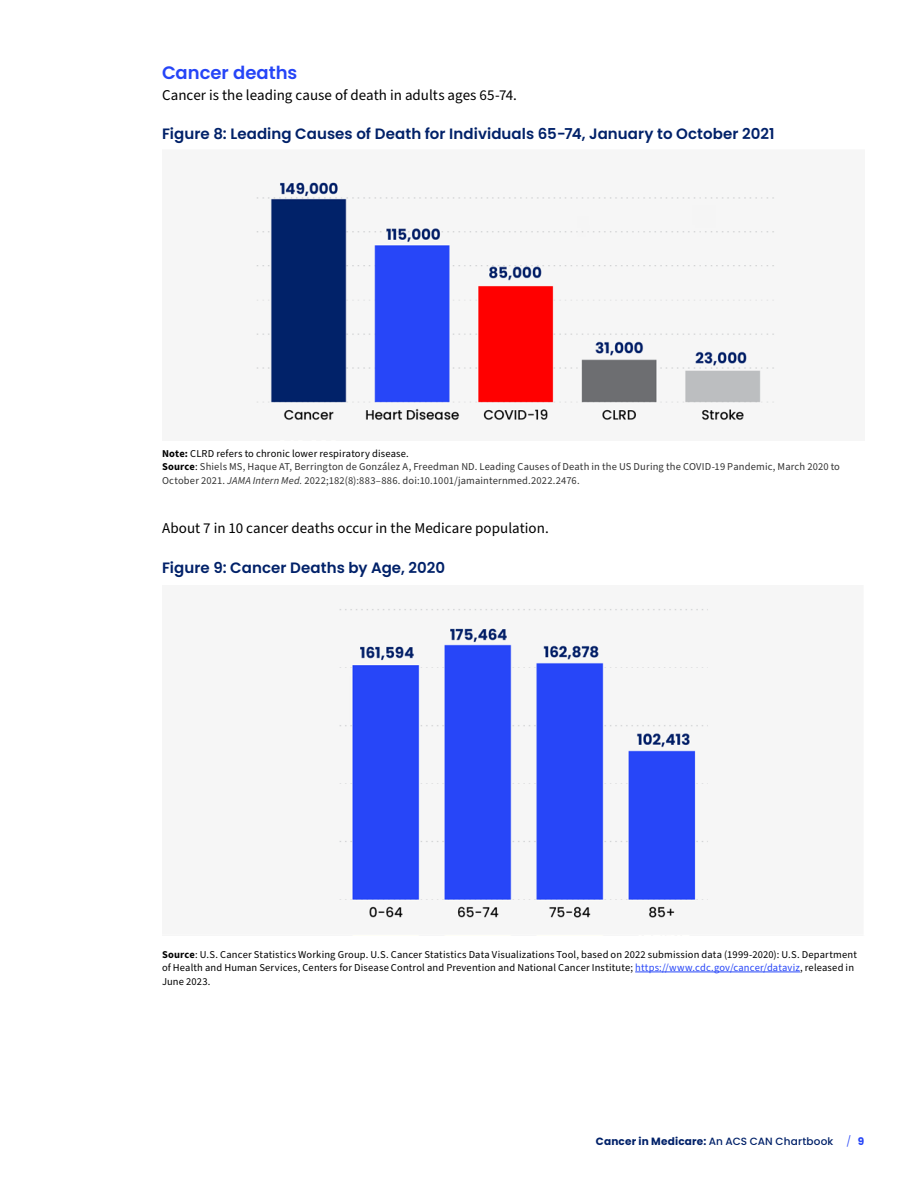
<style>
.page{position:relative;width:918px;height:1188px;background:#fff}
.page>*{position:absolute;margin:0;border:0;box-sizing:border-box;transform-origin:0 0}
.t1{font:600 18px "Poppins";color:#2645f7}
.t2{font:15px "Source Sans Pro";color:#000}
.t3{font:600 15px "Poppins";letter-spacing:.005em;color:#012169}
.Graph_Source{font:10.5px/13.5px "Source Sans Pro";letter-spacing:.015em;color:#000}
.Graph_Source-2{font:10.5px/13.5px "Source Sans Pro";letter-spacing:.015em;color:#333}
.t4{font:700 10.5px "Poppins";letter-spacing:.02em;color:#012169}
.t5{font:300 10.5px "Poppins";color:#2645f7}
.s1{font-weight:700;color:#000}
.s2{color:#000}
.s3{font-style:italic}
.s4{font-weight:700}
.s5{color:#2746f8}
.s6{font-weight:500}
</style>
<div class="page">
<hr style="left:635px;top:972px;width:165px;height:1px;background:#2746f8">
<img style="left:256px;top:182px;width:519px;height:239px">
<img style="left:339px;top:608px;width:369px;height:310px">
<h3 class="t1" style="left:162px;top:63px;width:137px">Cancer deaths</h3>
<p class="t2" style="left:162px;top:85px;width:357px">Cancer is the leading cause of death in adults ages 65-74.</p>
<p class="t3" style="left:162px;top:125px;width:614px">Figure 8: Leading Causes of Death for Individuals 65-74, January to October 2021</p>
<p class="Graph_Source-2" style="left:162px;top:447px;width:680px"><span class="s1">Note:</span> <span class="s2">CLRD refers to chronic lower respiratory disease.<br></span><span class="s1">Source</span><span class="s2">:</span> Shiels MS, Haque AT, Berrington de González A, Freedman ND. Leading Causes of Death in the US During the COVID-19 Pandemic, March 2020 to<br>October 2021. <span class="s3">JAMA Intern Med.</span> 2022;182(8):883–886. doi:10.1001/jamainternmed.2022.2476.</p>
<p class="t2" style="left:162px;top:518px;width:388px">About 7 in 10 cancer deaths occur in the Medicare population.</p>
<p class="t3" style="left:162px;top:559px;width:285px">Figure 9: Cancer Deaths by Age, 2020</p>
<p class="Graph_Source" style="left:162px;top:948px;width:697px"><span class="s4">Source</span>: U.S. Cancer Statistics Working Group. U.S. Cancer Statistics Data Visualizations Tool, based on 2022 submission data (1999-2020): U.S. Department of Health and Human Services, Centers for Disease Control and Prevention and National Cancer Institute; <span class="s5">https://www.cdc.gov/cancer/dataviz</span>, released in<br>June 2023.</p>
<p class="t4" style="left:596px;top:1135px;width:239px">Cancer in Medicare: <span class="s6">An ACS CAN Chartbook</span></p>
<p class="t5" style="left:847px;top:1135px;width:19px">/ <span class="s4">9</span></p>
</div>
